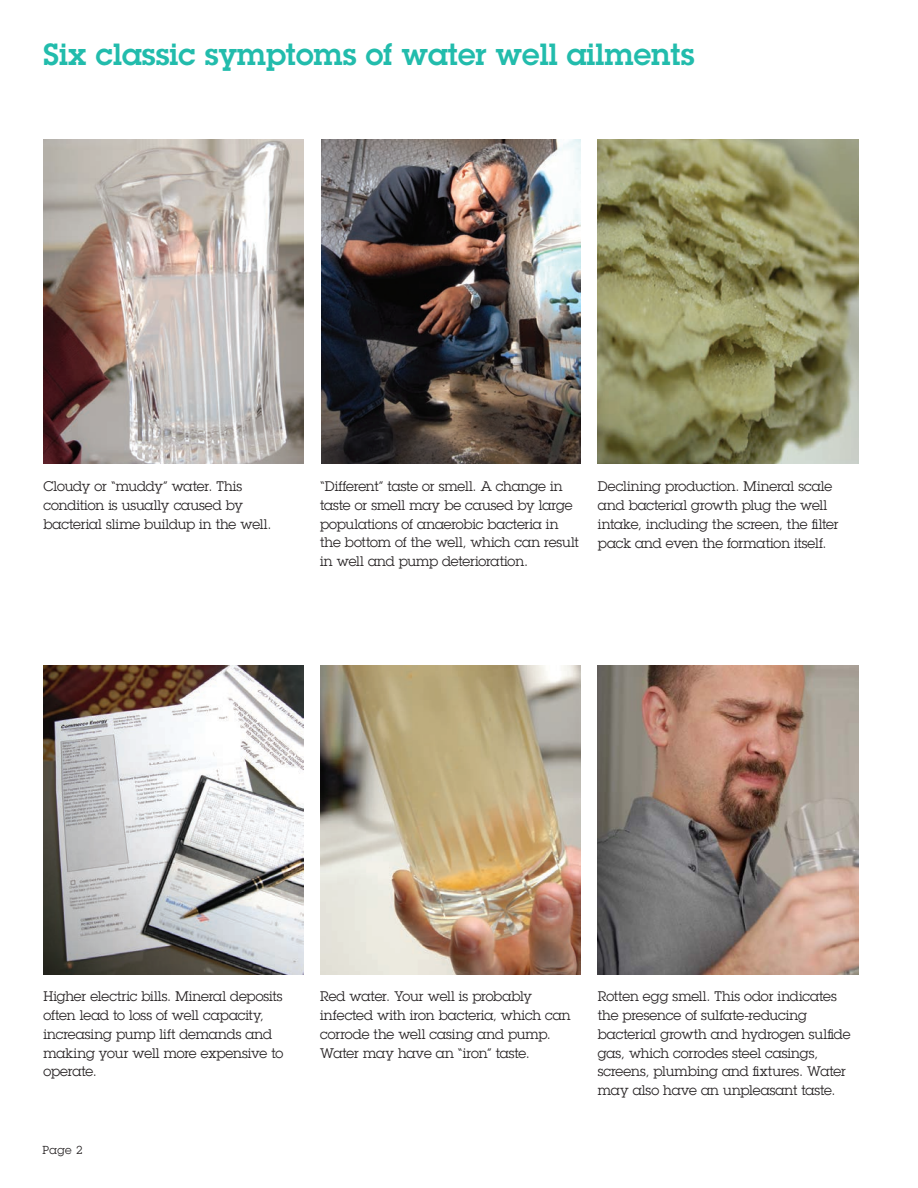
<style>
.page{position:relative;width:918px;height:1188px;background:#fff}
.page>*{position:absolute;margin:0;border:0;box-sizing:border-box;transform-origin:0 0}
.Grey_headings_-_caps{font:600 30px "Lubalin Graph Std";color:#22bcac}
.Body_copy{font:13.5px/18.8px "Lubalin Graph Std";letter-spacing:-.005em;color:#231f20}
.t1{font:11.25px "Lubalin Graph Std";color:#231f20}
</style>
<div class="page">
<img style="left:598px;top:140px;width:260px;height:324px">
<img style="left:598px;top:666px;width:260px;height:309px">
<img style="left:44px;top:666px;width:259px;height:309px">
<img style="left:44px;top:140px;width:259px;height:324px">
<img style="left:321px;top:140px;width:260px;height:324px">
<img style="left:320px;top:666px;width:261px;height:309px">
<p class="Grey_headings_-_caps" style="left:44px;top:35px;width:652px">Six classic symptoms of water well ailments</p>
<p class="Body_copy" style="left:44px;top:477px;width:229px">Cloudy or “muddy” water. This condition is usually caused by bacterial slime buildup in the well.</p>
<p class="Body_copy" style="left:320px;top:477px;width:260px">“Different” taste or smell. A change in taste or smell may be caused by large populations of anaerobic bacteria in the bottom of the well, which can result in well and pump deterioration.</p>
<p class="Body_copy" style="left:598px;top:477px;width:242px">Declining production. Mineral scale and bacterial growth plug the well intake, including the screen, the filter pack and even the formation itself.</p>
<p class="Body_copy" style="left:44px;top:987px;width:241px">Higher electric bills. Mineral deposits often lead to loss of well capacity, increasing pump lift demands and making your well more expensive to operate.</p>
<p class="t1" style="left:43px;top:1143px;width:42px">Page 2</p>
<p class="Body_copy" style="left:320px;top:987px;width:252px">Red water. Your well is probably infected with iron bacteria, which can corrode the well casing and pump.<br>Water may have an “iron” taste.</p>
<p class="Body_copy" style="left:598px;top:987px;width:254px">Rotten egg smell. This odor indicates the presence of sulfate-reducing bacterial growth and hydrogen sulfide gas, which corrodes steel casings, screens, plumbing and fixtures. Water may also have an unpleasant taste.</p>
</div>
